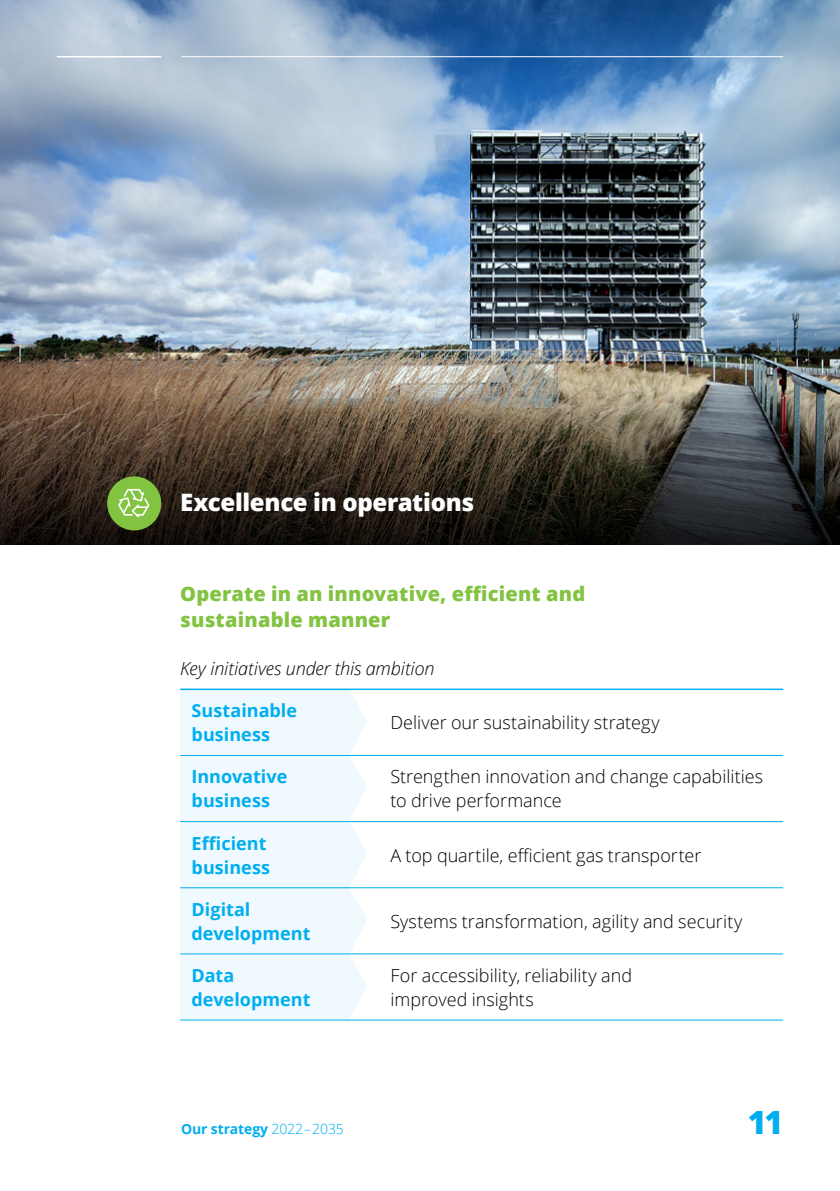
<style>
.page{position:relative;width:840px;height:1191px;background:#fff}
.page>*{position:absolute;margin:0;border:0;box-sizing:border-box;transform-origin:0 0}
.t1{font:800 32px "Open Sans";color:#00aeef}
.t2{font:800 24px "Open Sans";letter-spacing:-.015em;color:#fff}
.t3{font:800 20px/26px "Open Sans";letter-spacing:.01em;color:#82c341}
.t4{font:300 18px/24px "Open Sans";color:#000}
.t5{font:700 18px/24px "Open Sans";color:#00aeef}
.t6{font:italic 300 18px "Open Sans";letter-spacing:-.005em;color:#000}
.t7{font:700 14px "Open Sans";letter-spacing:-.01em;color:#00aeef}
.s1{font-weight:300}
</style>
<div class="page">
<img style="left:0;top:0;width:839px;height:389px">
<svg style="left:0;top:389px;width:839px;height:155px;background:#453d32"></svg>
<div style="left:180px;top:690px;width:187px;height:329px;background:#eff9fe"></div>
<hr style="left:180px;top:755px;width:187px;height:1px;background:#00aeef">
<hr style="left:367px;top:755px;width:415px;height:1px;background:#00aeef">
<hr style="left:180px;top:821px;width:187px;height:1px;background:#00aeef">
<hr style="left:367px;top:821px;width:415px;height:1px;background:#00aeef">
<hr style="left:180px;top:887px;width:187px;height:1px;background:#00aeef">
<hr style="left:367px;top:887px;width:415px;height:1px;background:#00aeef">
<hr style="left:180px;top:953px;width:187px;height:1px;background:#00aeef">
<hr style="left:367px;top:953px;width:415px;height:1px;background:#00aeef">
<hr style="left:180px;top:1019px;width:187px;height:1px;background:#00aeef">
<hr style="left:367px;top:1019px;width:415px;height:1px;background:#00aeef">
<hr style="left:180px;top:688px;width:187px;height:2px;background:#00aeef">
<hr style="left:367px;top:688px;width:415px;height:2px;background:#00aeef">
<div style="left:107px;top:476px;width:54px;height:54px;background:#82c341;border-radius:50%"></div>
<svg style="left:118px;top:489px;width:31px;height:28px"></svg>
<hr style="left:57px;top:56px;width:104px;height:1px;background:#fff">
<hr style="left:181px;top:56px;width:601px;height:1px;background:#fff">
<h2 class="t2" style="left:180px;top:484px;width:295px">Excellence in operations</h2>
<p class="t3" style="left:180px;top:579px;width:406px">Operate in an innovative, efficient and sustainable manner</p>
<p class="t6" style="left:180px;top:656px;width:256px">Key initiatives under this ambition</p>
<p class="t5" style="left:191px;top:698px;width:107px">Sustainable business</p>
<p class="t4" style="left:390px;top:710px;width:270px">Deliver our sustainability strategy</p>
<p class="t5" style="left:191px;top:764px;width:97px">Innovative business</p>
<p class="t4" style="left:390px;top:764px;width:374px">Strengthen innovation and change capabilities to drive performance</p>
<p class="t5" style="left:191px;top:830px;width:80px">Efficient business</p>
<p class="t4" style="left:390px;top:842px;width:312px">A top quartile, efficient gas transporter</p>
<p class="t5" style="left:191px;top:896px;width:120px">Digital development</p>
<p class="t4" style="left:390px;top:908px;width:353px">Systems transformation, agility and security</p>
<p class="t5" style="left:191px;top:962px;width:120px">Data development</p>
<p class="t4" style="left:390px;top:962px;width:243px">For accessibility, reliability and improved insights</p>
<p class="t7" style="left:181px;top:1119px;width:164px">Our strategy <span class="s1">2022 – 2035</span></p>
<p class="t1" style="left:747px;top:1098px;width:37px">11</p>
</div>
